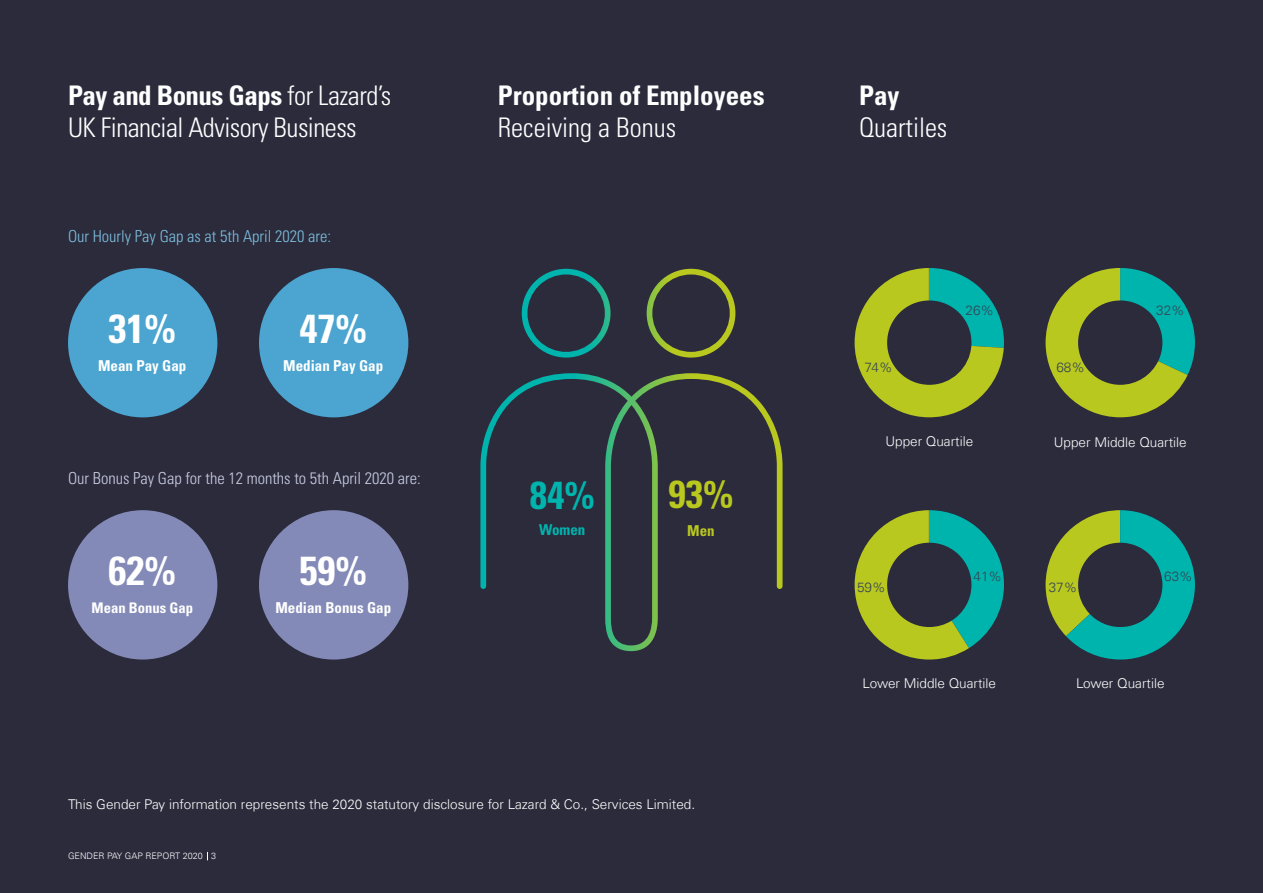
<style>
.page{position:relative;width:1263px;height:893px;background:#2b2b3c}
.page>*{position:absolute;margin:0;border:0;box-sizing:border-box;transform-origin:0 0}
.Body{font:700 condensed 40.5px "Univers LT Std";color:#fff}
.Body-2{font:700 condensed 39px "Univers LT Std";color:#b9c81f}
.Body-3{font:700 condensed 39px "Univers LT Std";color:#00b4ae}
.Body_Heading{font:700 condensed 27px/32.4px "Univers LT Std";color:#fff}
.Body_Heading-2{font:300 condensed 27px "Univers LT Std";letter-spacing:-.02em;color:#fff}
.Body_Heading-3{font:700 condensed 27px "Univers LT Std";letter-spacing:-.02em;color:#fff}
.Body_Heading-4{font:300 condensed 27px "Univers LT Std";color:#fff}
.Body_Heading-5{font:300 condensed 16.5px "Univers LT Std";color:#c9cce1}
.Body_Heading-6{font:300 condensed 16.5px "Univers LT Std";color:#7dbedd}
.Body-4{font:700 condensed 15px "Univers LT Std";color:#fff}
.Body-5{font:700 condensed 15px "Univers LT Std";color:#00b4ae}
.Body-6{font:700 condensed 15px "Univers LT Std";color:#b9c81f}
.Body-7{font:700 condensed 14.7px "Univers LT Std";color:#fff}
.Body-8{font:300 13.5px "Univers Com 45";color:#fff}
.t1{font:300 13.5px "Univers Com 45";color:#354451}
.t2{font:300 9px "Univers Com 45";color:#fff}
.s1{font-weight:300}
</style>
<div class="page">
<svg style="left:480px;top:373px;width:302px;height:278px"></svg>
<svg style="left:522px;top:269px;width:213px;height:89px"></svg>
<svg style="left:855px;top:268px;width:149px;height:149px"></svg>
<svg style="left:1045px;top:268px;width:150px;height:149px"></svg>
<svg style="left:855px;top:510px;width:149px;height:149px"></svg>
<svg style="left:1045px;top:510px;width:150px;height:149px"></svg>
<div style="left:68px;top:268px;width:149px;height:149px;background:#4ba5d0;border-radius:50%"></div>
<div style="left:68px;top:510px;width:149px;height:149px;background:#838ab7;border-radius:50%"></div>
<div style="left:259px;top:268px;width:149px;height:149px;background:#4ba5d0;border-radius:50%"></div>
<div style="left:259px;top:510px;width:149px;height:149px;background:#838ab7;border-radius:50%"></div>
<p class="Body_Heading-3" style="left:68px;top:78px;width:325px">Pay and Bonus Gaps <span class="s1">for Lazard’s</span></p>
<p class="Body_Heading-2" style="left:68px;top:111px;width:290px">UK Financial Advisory Business</p>
<p class="Body_Heading-6" style="left:68px;top:226px;width:264px">Our Hourly Pay Gap as at 5th April 2020 are:</p>
<p class="Body" style="left:109px;top:303px;width:69px">31%</p>
<p class="Body-4" style="left:98px;top:356px;width:90px">Mean Pay Gap</p>
<p class="Body" style="left:299px;top:303px;width:69px">47%</p>
<p class="Body-4" style="left:283px;top:356px;width:101px">Median Pay Gap</p>
<p class="Body_Heading-5" style="left:68px;top:468px;width:354px">Our Bonus Pay Gap for the 12 months to 5th April 2020 are:</p>
<p class="Body" style="left:109px;top:545px;width:69px">62%</p>
<p class="Body-7" style="left:92px;top:599px;width:103px">Mean Bonus Gap</p>
<p class="Body" style="left:299px;top:545px;width:69px">59%</p>
<p class="Body-4" style="left:275px;top:599px;width:117px">Median Bonus Gap</p>
<p class="Body_Heading" style="left:498px;top:79px;width:268px">Proportion of Employees<br><span class="s1">Receiving a Bonus</span></p>
<p class="Body-3" style="left:530px;top:471px;width:66px">84%</p>
<p class="Body-5" style="left:539px;top:521px;width:48px">Women</p>
<p class="Body-2" style="left:668px;top:470px;width:66px">93%</p>
<p class="Body-6" style="left:687px;top:521px;width:29px">Men</p>
<p class="Body-8" style="left:68px;top:796px;width:629px">This Gender Pay information represents the 2020 statutory disclosure for Lazard &amp; Co., Services Limited.</p>
<p class="t2" style="left:68px;top:850px;width:150px">GENDER PAY GAP REPORT 2020 3</p>
<p class="Body_Heading" style="left:859px;top:79px;width:42px">Pay</p>
<p class="Body_Heading-4" style="left:859px;top:111px;width:90px">Quartiles</p>
<p class="t1" style="left:965px;top:302px;width:30px">26%</p>
<p class="t1" style="left:1156px;top:302px;width:30px">32%</p>
<p class="t1" style="left:865px;top:359px;width:29px">74%</p>
<p class="t1" style="left:1056px;top:359px;width:30px">68%</p>
<p class="Body-8" style="left:885px;top:433px;width:89px">Upper Quartile</p>
<p class="Body-8" style="left:1054px;top:433px;width:134px">Upper Middle Quartile</p>
<p class="t1" style="left:857px;top:579px;width:30px">59%</p>
<p class="t1" style="left:973px;top:568px;width:30px">41%</p>
<p class="t1" style="left:1049px;top:579px;width:30px">37%</p>
<p class="t1" style="left:1164px;top:568px;width:30px">63%</p>
<p class="Body-8" style="left:862px;top:675px;width:135px">Lower Middle Quartile</p>
<p class="Body-8" style="left:1076px;top:675px;width:90px">Lower Quartile</p>
</div>
